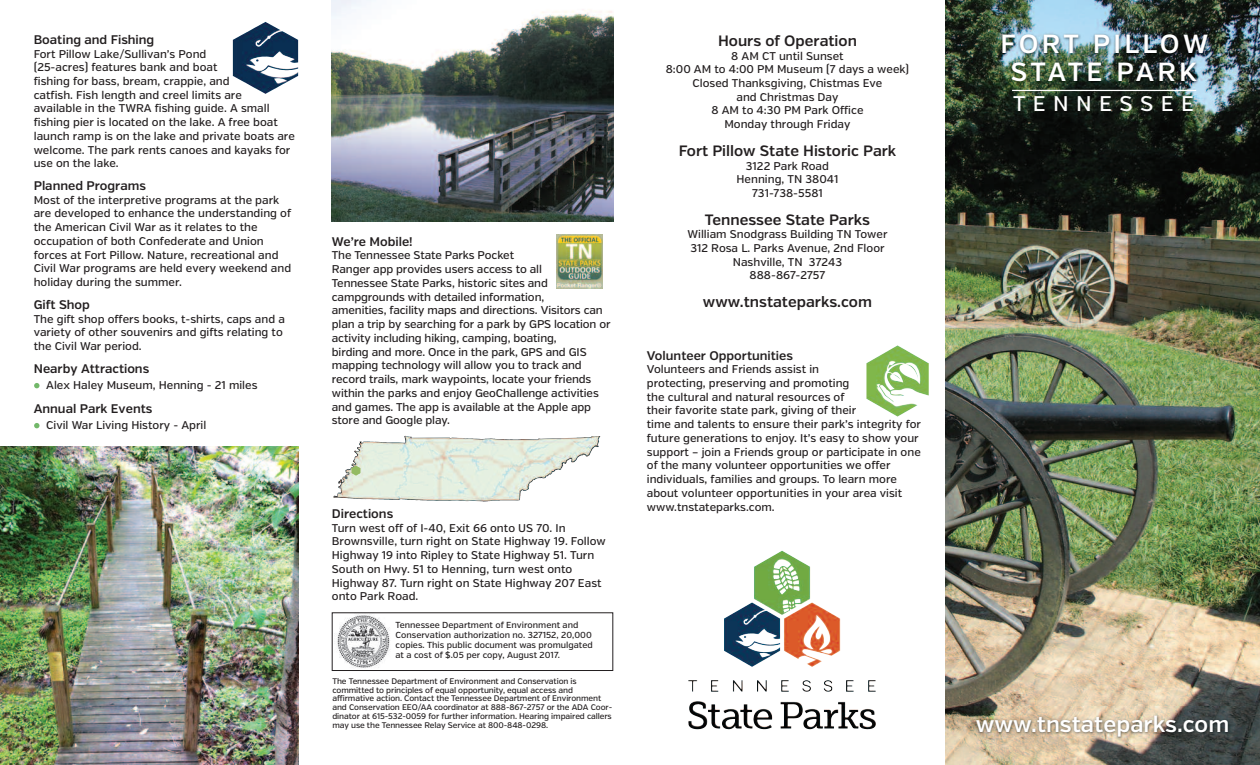
<style>
.page{position:relative;width:1260px;height:765px;background:#fff}
.page>*{position:absolute;margin:0;border:0;box-sizing:border-box;transform-origin:0 0}
.t1{font:600 26.25px/27.5px "Verb";letter-spacing:.125em;color:#fff;text-align:center}
.t2{font:600 22.5px "Verb";color:#fff}
.t3{font:500 21.25px "Verb";letter-spacing:.35em;color:#fff}
.t4{font:600 15px "Verb";color:#231f20}
.t5{font:600 12.5px "Verb";color:#231f20}
.t6{font:500 11.25px/13.8px "Verb";color:#231f20}
.t7{font:500 8.75px/10px "Verb";color:#231f20}
.t8{font:500 8.12px/8.8px "Verb";letter-spacing:-.01em;color:#231f20}
</style>
<div class="page">
<img style="left:867px;top:347px;width:28px;height:16px">
<img style="left:708px;top:551px;width:102px;height:178px">
<img style="left:945px;top:0;width:315px;height:765px">
<img style="left:945px;top:23px;width:315px;height:107px">
<img style="left:945px;top:707px;width:315px;height:54px">
<img style="left:337px;top:614px;width:53px;height:54px">
<div style="left:332px;top:612px;width:281px;height:59px;border:1px solid #231f20"></div>
<img style="left:334px;top:436px;width:267px;height:60px">
<svg style="left:351px;top:466px;width:9px;height:10px"></svg>
<img style="left:556px;top:235px;width:46px;height:54px">
<img style="left:332px;top:0;width:281px;height:221px">
<svg style="left:34px;top:383px;width:6px;height:5px"></svg>
<svg style="left:34px;top:423px;width:6px;height:5px"></svg>
<img style="left:233px;top:22px;width:48px;height:25px">
<hr style="left:1012px;top:90px;width:184px;height:1px;background:#fff">
<img style="left:0;top:446px;width:298px;height:319px">
<p class="t5" style="left:34px;top:35px;width:122px">Boating and Fishing</p>
<p class="t6" style="left:34px;top:48px;width:263px">Fort Pillow Lake/Sullivan’s Pond<br>(25-acres) features bank and boat<br>fishing for bass, bream, crappie, and<br>catfish. Fish length and creel limits are<br>available in the TWRA fishing guide. A small fishing pier is located on the lake. A free boat launch ramp is on the lake and private boats are welcome. The park rents canoes and kayaks for use on the lake.</p>
<p class="t5" style="left:34px;top:181px;width:114px">Planned Programs</p>
<p class="t6" style="left:34px;top:194px;width:259px">Most of the interpretive programs at the park are developed to enhance the understanding of the American Civil War as it relates to the occupation of both Confederate and Union forces at Fort Pillow. Nature, recreational and Civil War programs are held every weekend and holiday during the summer.</p>
<p class="t5" style="left:34px;top:300px;width:58px">Gift Shop</p>
<p class="t6" style="left:34px;top:313px;width:253px">The gift shop offers books, t-shirts, caps and a variety of other souvenirs and gifts relating to the Civil War period.</p>
<p class="t5" style="left:34px;top:364px;width:117px">Nearby Attractions</p>
<p class="t6" style="left:46px;top:379px;width:213px">Alex Haley Museum, Henning - 21 miles</p>
<p class="t5" style="left:34px;top:404px;width:120px">Annual Park Events</p>
<p class="t6" style="left:46px;top:419px;width:162px">Civil War Living History - April</p>
<p class="t5" style="left:332px;top:237px;width:82px">We’re Mobile!</p>
<p class="t6" style="left:332px;top:250px;width:280px">The Tennessee State Parks Pocket<br>Ranger app provides users access to all<br>Tennessee State Parks, historic sites and campgrounds with detailed information,<br>amenities, facility maps and directions. Visitors can plan a trip by searching for a park by GPS location or activity including hiking, camping, boating,<br>birding and more. Once in the park, GPS and GIS mapping technology will allow you to track and record trails, mark waypoints, locate your friends within the parks and enjoy GeoChallenge activities and games. The app is available at the Apple app store and Google play.</p>
<p class="t5" style="left:332px;top:509px;width:63px">Directions</p>
<p class="t6" style="left:332px;top:522px;width:275px">Turn west off of I-40, Exit 66 onto US 70. In Brownsville, turn right on State Highway 19. Follow Highway 19 into Ripley to State Highway 51. Turn South on Hwy. 51 to Henning, turn west onto Highway 87. Turn right on State Highway 207 East onto Park Road.</p>
<p class="t7" style="left:396px;top:621px;width:199px">Tennessee Department of Environment and Conservation authorization no. 327152, 20,000 copies. This public document was promulgated at a cost of $.05 per copy, August 2017.</p>
<p class="t8" style="left:332px;top:677px;width:281px">The Tennessee Department of Environment and Conservation is committed to principles of equal opportunity, equal access and affirmative action. Contact the Tennessee Department of Environment and Conservation EEO/AA coordinator at 888-867-2757 or the ADA Coor&shy;dinator at 615-532-0059 for further information. Hearing impaired callers may use the Tennessee Relay Service at 800-848-0298.</p>
<h3 class="t4" style="left:718px;top:35px;width:140px">Hours of Operation</h3>
<p class="t6" style="left:666px;top:50px;width:245px;text-align:center">8 AM CT until Sunset<br>8:00 AM to 4:00 PM Museum (7 days a week)<br>Closed Thanksgiving, Chistmas Eve<br>and Christmas Day<br>8 AM to 4:30 PM Park Office<br>Monday through Friday</p>
<h3 class="t4" style="left:679px;top:145px;width:219px">Fort Pillow State Historic Park</h3>
<p class="t6" style="left:737px;top:160px;width:103px;text-align:center">3122 Park Road<br>Henning, TN 38041<br>731-738-5581</p>
<h3 class="t4" style="left:705px;top:214px;width:167px">Tennessee State Parks</h3>
<p class="t6" style="left:687px;top:229px;width:202px;text-align:center">William Snodgrass Building TN Tower<br>312 Rosa L. Parks Avenue, 2nd Floor<br>Nashville, TN 37243<br>888-867-2757</p>
<h3 class="t4" style="left:703px;top:297px;width:171px">www.tnstateparks.com</h3>
<p class="t5" style="left:647px;top:351px;width:148px">Volunteer Opportunities</p>
<p class="t6" style="left:647px;top:364px;width:276px">Volunteers and Friends assist in<br>protecting, preserving and promoting<br>the cultural and natural resources of<br>their favorite state park, giving of their<br>time and talents to ensure their park’s integrity for future generations to enjoy. It’s easy to show your support – join a Friends group or participate in one of the many volunteer opportunities we offer individuals, families and groups. To learn more about volunteer opportunities in your area visit www.tnstateparks.com.</p>
<h1 class="t1" style="left:1000px;top:33px;width:209px">FORT PILLOW<br>STATE PARK</h1>
<h3 class="t3" style="left:1013px;top:96px;width:183px">TENNESSEE</h3>
<h2 class="t2" style="left:976px;top:716px;width:255px">www.tnstateparks.com</h2>
</div>
